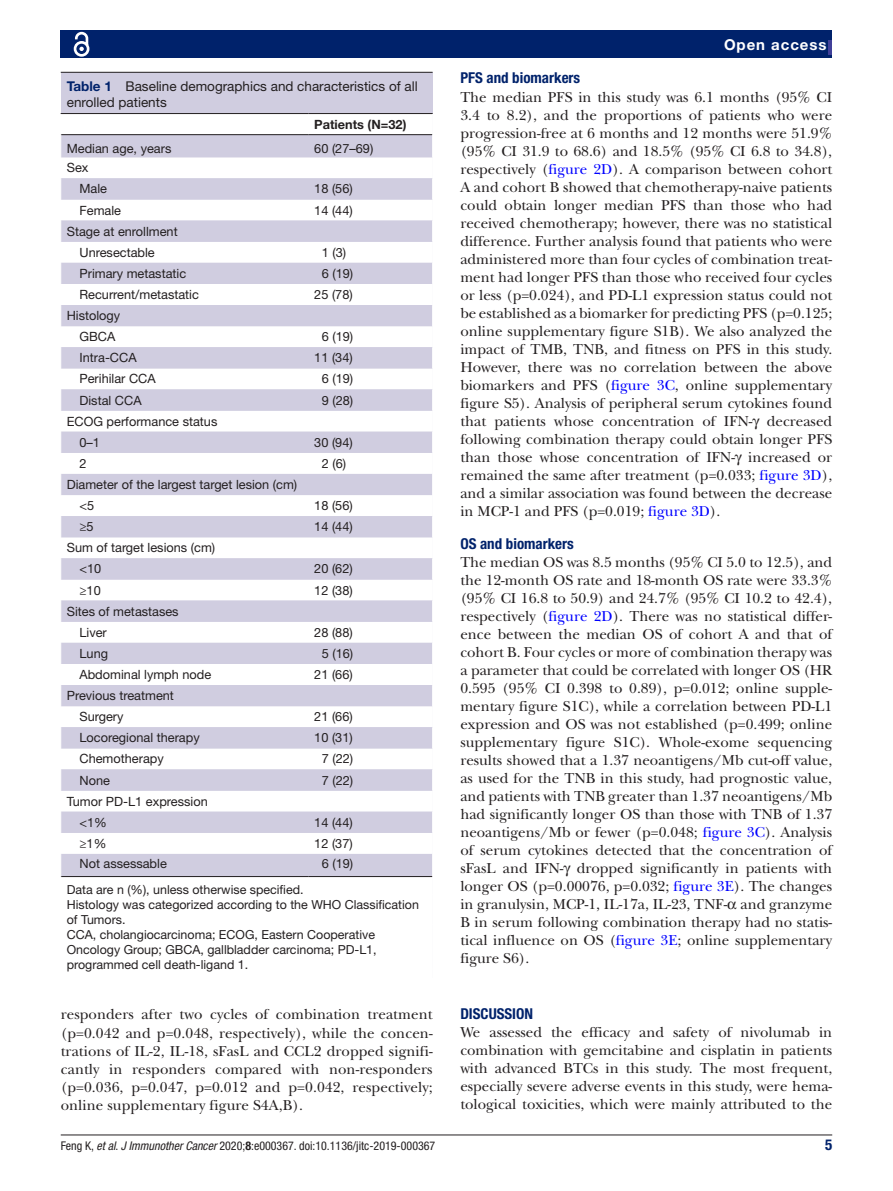
<style>
.page{position:relative;width:893px;height:1191px;background:#fff}
.page>*{position:absolute;margin:0;border:0;box-sizing:border-box;transform-origin:0 0}
.t1{font:15px/18px "New Baskerville";color:#231f20;text-align:justify}
.t2{font:700 condensed 15px "Helvetica Neue LT Std";color:#00226b}
.t3{font:700 15px "Helvetica Neue LT Std";letter-spacing:.065em;color:#fff}
.t4{font:13.5px/16.5px "Helvetica Neue LT Std";color:#231f20}
.t5{font:12.75px/21.1px "Helvetica Neue LT Std";color:#231f20}
.t6{font:700 12.75px "Helvetica Neue LT Std";color:#231f20}
.t7{font:12.45px/15px "Helvetica Neue LT Std";color:#231f20}
.t8{font:condensed 12px "Helvetica Neue LT Std";color:#231f20}
.s1{font-weight:700;color:#00226b}
.s2{color:#00f}
.s3{font-style:italic}
.s4{font-weight:700}
</style>
<div class="page">
<hr style="left:61px;top:1134px;width:771px;height:1px;background:#231f20">
<div style="left:61px;top:31px;width:771px;height:27px;background:#00226b"></div>
<hr style="left:828px;top:40px;width:4px;height:15px;background:#414099">
<svg style="left:73px;top:31px;width:17px;height:26px"></svg>
<div style="left:61px;top:73px;width:372px;height:905px;background:#d0cde0"></div>
<hr style="left:61px;top:72px;width:372px;height:1px;background:#231f20">
<div style="left:61px;top:114px;width:371px;height:864px;background:#fff"></div>
<svg style="left:61px;top:135px;width:371px;height:741px"></svg>
<hr style="left:61px;top:113px;width:247px;height:1px;background:#231f20">
<hr style="left:61px;top:134px;width:247px;height:1px;background:#231f20">
<hr style="left:308px;top:113px;width:125px;height:1px;background:#231f20">
<hr style="left:308px;top:134px;width:124px;height:1px;background:#231f20">
<hr style="left:308px;top:876px;width:124px;height:1px;background:#231f20">
<hr style="left:61px;top:876px;width:247px;height:1px;background:#231f20">
<svg style="left:432px;top:114px;width:1px;height:762px"></svg>
<hr style="left:432px;top:876px;width:1px;height:102px;background:#fff">
<hr style="left:67px;top:893px;width:366px;height:2px;background:#fff">
<hr style="left:67px;top:923px;width:366px;height:2px;background:#fff">
<hr style="left:67px;top:968px;width:366px;height:2px;background:#fff">
<p class="t4" style="left:67px;top:77px;width:353px"><span class="s1">Table 1</span> Baseline demographics and characteristics of all enrolled patients</p>
<p class="t6" style="left:314px;top:116px;width:94px">Patients (N=32)</p>
<p class="t5" style="left:67px;top:137px;width:106px">Median age, years</p>
<p class="t5" style="left:314px;top:137px;width:61px">60 (27–69)</p>
<p class="t5" style="left:79px;top:157px;width:29px;text-indent:-13px">Sex<br>Male</p>
<p class="t5" style="left:314px;top:178px;width:40px">18 (56)</p>
<p class="t5" style="left:79px;top:199px;width:43px">Female</p>
<p class="t5" style="left:314px;top:199px;width:40px">14 (44)</p>
<p class="t5" style="left:79px;top:220px;width:100px;text-indent:-13px">Stage at enrollment<br>Unresectable</p>
<p class="t5" style="left:322px;top:241px;width:26px">1 (3)</p>
<p class="t5" style="left:79px;top:263px;width:108px">Primary metastatic</p>
<p class="t5" style="left:322px;top:263px;width:33px">6 (19)</p>
<p class="t5" style="left:79px;top:284px;width:121px">Recurrent/metastatic</p>
<p class="t5" style="left:314px;top:284px;width:40px">25 (78)</p>
<p class="t5" style="left:79px;top:305px;width:42px;text-indent:-13px">Histology<br>GBCA</p>
<p class="t5" style="left:322px;top:326px;width:33px">6 (19)</p>
<p class="t5" style="left:79px;top:347px;width:59px">Intra-CCA</p>
<p class="t5" style="left:314px;top:347px;width:40px">11 (34)</p>
<p class="t5" style="left:79px;top:368px;width:78px">Perihilar CCA</p>
<p class="t5" style="left:322px;top:368px;width:33px">6 (19)</p>
<p class="t5" style="left:79px;top:389px;width:64px">Distal CCA</p>
<p class="t5" style="left:322px;top:389px;width:33px">9 (28)</p>
<p class="t5" style="left:79px;top:410px;width:139px;text-indent:-13px">ECOG performance status<br>0–1</p>
<p class="t5" style="left:314px;top:431px;width:40px">30 (94)</p>
<p class="t5" style="left:79px;top:452px;width:9px">2</p>
<p class="t5" style="left:322px;top:452px;width:26px">2 (6)</p>
<p class="t5" style="left:79px;top:474px;width:219px;text-indent:-13px">Diameter of the largest target lesion (cm) &lt;5</p>
<p class="t5" style="left:314px;top:495px;width:40px">18 (56)</p>
<p class="t5" style="left:79px;top:516px;width:16px">≥5</p>
<p class="t5" style="left:314px;top:516px;width:40px">14 (44)</p>
<p class="t5" style="left:79px;top:537px;width:137px;text-indent:-13px">Sum of target lesions (cm) &lt;10</p>
<p class="t5" style="left:314px;top:558px;width:40px">20 (62)</p>
<p class="t5" style="left:79px;top:579px;width:23px">≥10</p>
<p class="t5" style="left:314px;top:579px;width:40px">12 (38)</p>
<p class="t5" style="left:79px;top:600px;width:101px;text-indent:-13px">Sites of metastases<br>Liver</p>
<p class="t5" style="left:314px;top:621px;width:40px">28 (88)</p>
<p class="t5" style="left:79px;top:642px;width:30px">Lung</p>
<p class="t5" style="left:322px;top:642px;width:33px">5 (16)</p>
<p class="t5" style="left:79px;top:663px;width:133px">Abdominal lymph node</p>
<p class="t5" style="left:314px;top:663px;width:40px">21 (66)</p>
<p class="t5" style="left:79px;top:685px;width:96px;text-indent:-13px">Previous treatment<br>Surgery</p>
<p class="t5" style="left:314px;top:706px;width:40px">21 (66)</p>
<p class="t5" style="left:79px;top:727px;width:122px">Locoregional therapy</p>
<p class="t5" style="left:314px;top:727px;width:40px">10 (31)</p>
<p class="t5" style="left:79px;top:748px;width:86px">Chemotherapy</p>
<p class="t5" style="left:322px;top:748px;width:33px">7 (22)</p>
<p class="t5" style="left:79px;top:769px;width:32px">None</p>
<p class="t5" style="left:322px;top:769px;width:33px">7 (22)</p>
<p class="t5" style="left:79px;top:790px;width:130px;text-indent:-13px">Tumor PD-L1 expression &lt;1%</p>
<p class="t5" style="left:314px;top:811px;width:40px">14 (44)</p>
<p class="t5" style="left:79px;top:832px;width:28px">≥1%</p>
<p class="t5" style="left:314px;top:832px;width:40px">12 (37)</p>
<p class="t5" style="left:79px;top:852px;width:89px">Not assessable</p>
<p class="t5" style="left:322px;top:852px;width:33px">6 (19)</p>
<p class="t7" style="left:67px;top:882px;width:354px">Data are n (%), unless otherwise specified.<br>Histology was categorized according to the WHO Classification of Tumors.<br>CCA, cholangiocarcinoma; ECOG, Eastern Cooperative Oncology Group; GBCA, gallbladder carcinoma; PD-L1, programmed cell death-ligand 1.</p>
<p class="t1" style="left:61px;top:1005px;width:373px">responders after two cycles of combination treatment (p=0.042 and p=0.048, respectively), while the concen&shy;trations of IL-2, IL-18, sFasL and CCL2 dropped signifi&shy;cantly in responders compared with non-responders (p=0.036, p=0.047, p=0.012 and p=0.042, respectively; online supplementary figure S4A,B).</p>
<p class="t3" style="left:724px;top:35px;width:104px">Open access</p>
<p class="t2" style="left:460px;top:69px;width:121px">PFS and biomarkers</p>
<p class="t1" style="left:460px;top:88px;width:373px">The median PFS in this study was 6.1 months (95% CI 3.4 to 8.2), and the proportions of patients who were progression-free at 6 months and 12 months were 51.9% (95% CI 31.9 to 68.6) and 18.5% (95% CI 6.8 to 34.8), respectively (<span class="s2">figure 2D</span>). A comparison between cohort A and cohort B showed that chemotherapy-naive patients could obtain longer median PFS than those who had received chemotherapy; however, there was no statistical difference. Further analysis found that patients who were administered more than four cycles of combination treat&shy;ment had longer PFS than those who received four cycles or less (p=0.024), and PD-L1 expression status could not be established as a biomarker for predicting PFS (p=0.125; online supplementary figure S1B). We also analyzed the impact of TMB, TNB, and fitness on PFS in this study.<br>However, there was no correlation between the above biomarkers and PFS (<span class="s2">figure 3C</span>, online supplementary figure S5). Analysis of peripheral serum cytokines found that patients whose concentration of IFN- decreased following combination therapy could obtain longer PFS than those whose concentration of IFN- increased or remained the same after treatment (p=0.033; <span class="s2">figure 3D</span>), and a similar association was found between the decrease in MCP-1 and PFS (p=0.019; <span class="s2">figure 3D</span>).</p>
<p class="t2" style="left:460px;top:535px;width:115px">OS and biomarkers</p>
<p class="t1" style="left:460px;top:553px;width:373px">The median OS was 8.5 months (95% CI 5.0 to 12.5), and the 12-month OS rate and 18-month OS rate were 33.3% (95% CI 16.8 to 50.9) and 24.7% (95% CI 10.2 to 42.4), respectively (<span class="s2">figure 2D</span>). There was no statistical differ&shy;ence between the median OS of cohort A and that of cohort B. Four cycles or more of combination therapy was a parameter that could be correlated with longer OS (HR 0.595 (95% CI 0.398 to 0.89), p=0.012; online supple&shy;mentary figure S1C), while a correlation between PD-L1 expression and OS was not established (p=0.499; online supplementary figure S1C). Whole-exome sequencing results showed that a 1.37 neoantigens/Mb cut-off value, as used for the TNB in this study, had prognostic value, and patients with TNB greater than 1.37 neoantigens/Mb had significantly longer OS than those with TNB of 1.37 neoantigens/Mb or fewer (p=0.048; <span class="s2">figure 3C</span>). Analysis of serum cytokines detected that the concentration of sFasL and IFN- dropped significantly in patients with longer OS (p=0.00076, p=0.032; <span class="s2">figure 3E</span>). The changes in granulysin, MCP-1, IL-17a, IL-23, TNF- and granzyme B in serum following combination therapy had no statis&shy;tical influence on OS (<span class="s2">figure 3E</span>; online supplementary figure S6).</p>
<p class="t2" style="left:460px;top:1005px;width:74px">Discussion</p>
<p class="t1" style="left:460px;top:1023px;width:373px">We assessed the efficacy and safety of nivolumab in combination with gemcitabine and cisplatin in patients with advanced BTCs in this study. The most frequent, especially severe adverse events in this study, were hema&shy;tological toxicities, which were mainly attributed to the</p>
<p class="t8" style="left:61px;top:1138px;width:376px">Feng K, <span class="s3">et al</span>. <span class="s3">J Immunother Cancer</span> 2020;<span class="s4">8</span>:e000367. doi:10.1136/jitc-2019-000367</p>
<p class="t2" style="left:825px;top:1135px;width:9px">5</p>
</div>
